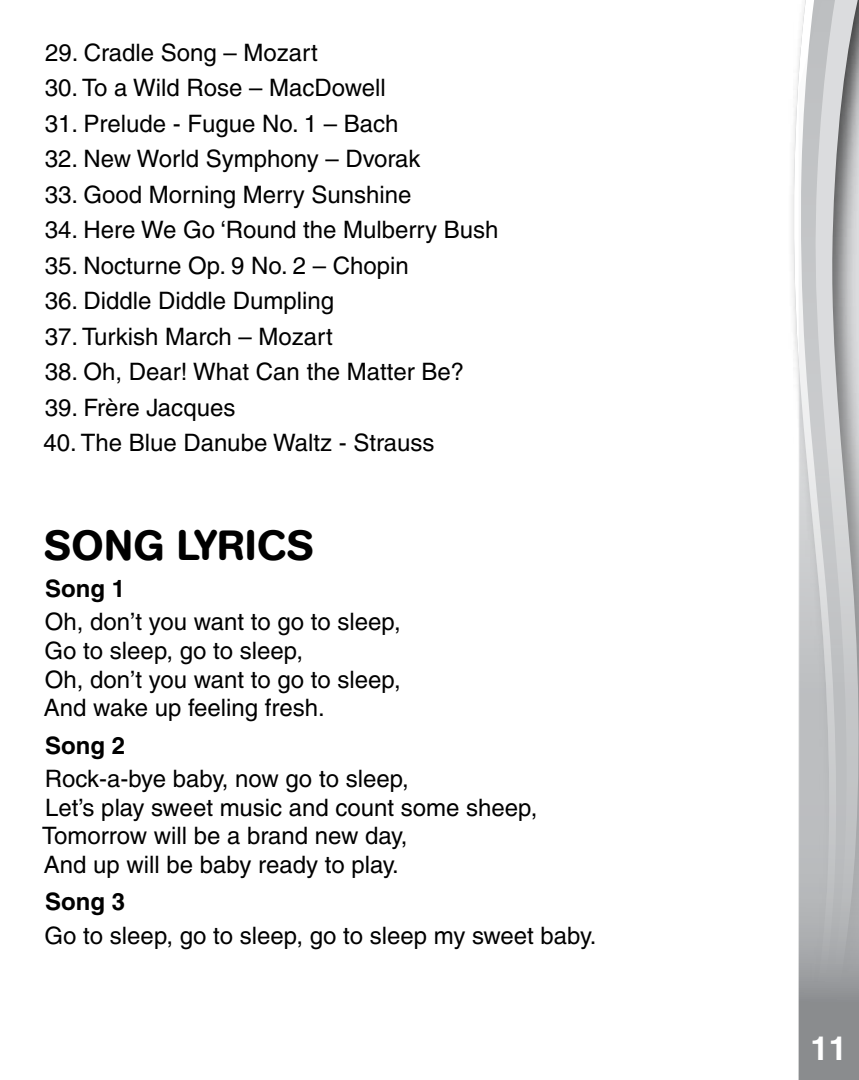
<style>
.page{position:relative;width:859px;height:1080px;background:#fff}
.page>*{position:absolute;margin:0;border:0;box-sizing:border-box;transform-origin:0 0}
.t1{font:500 42px "AG Book Rounded";letter-spacing:.02em;color:#000}
.t2{font:700 33px "Helvetica";color:#fff}
.t3{font:500 24px/28.8px "Helvetica";color:#000}
.t4{font:700 24px "Helvetica";color:#000}
.s1{font-size:27px}
</style>
<div class="page">
<svg style="left:793px;top:55px;width:6px;height:1025px"></svg>
<svg style="left:799px;top:0;width:60px;height:1080px;background:#bdbec0"></svg>
<div style="left:774px;top:1038px;width:24px;height:42px;background:#fff"></div>
<p class="t3" style="left:45px;top:38px;width:274px">29. Cradle Song – Mozart</p>
<p class="t3" style="left:45px;top:73px;width:343px">30. To a Wild Rose – MacDowell</p>
<p class="t3" style="left:45px;top:109px;width:355px">31. Prelude - Fugue No. 1 – Bach</p>
<p class="t3" style="left:45px;top:144px;width:377px">32. New World Symphony – Dvorak</p>
<p class="t3" style="left:45px;top:180px;width:368px">33. Good Morning Merry Sunshine</p>
<p class="t3" style="left:45px;top:215px;width:455px">34. Here We Go ‘Round the Mulberry Bush</p>
<p class="t3" style="left:45px;top:251px;width:366px">35. Nocturne Op. 9 No. 2 – Chopin</p>
<p class="t3" style="left:45px;top:286px;width:291px">36. Diddle Diddle Dumpling</p>
<p class="t3" style="left:45px;top:322px;width:289px">37. Turkish March – Mozart</p>
<p class="t3" style="left:45px;top:357px;width:421px">38. Oh, Dear! What Can the Matter Be?</p>
<p class="t3" style="left:45px;top:393px;width:192px">39. Frère Jacques</p>
<p class="t3" style="left:43px;top:428px;width:393px">40. The Blue Danube Waltz - Strauss</p>
<h1 class="t1" style="left:45px;top:520px;width:270px">SONG LYRICS</h1>
<p class="t4" style="left:45px;top:574px;width:82px">Song 1</p>
<p class="t3" style="left:44px;top:607px;width:358px">Oh, don’t you want to go to sleep,<br>Go to sleep, go to sleep,<br>Oh, don’t you want to go to sleep,<br>And wake up feeling fresh.</p>
<p class="t4" style="left:45px;top:731px;width:82px">Song 2</p>
<p class="t3" style="left:42px;top:764px;width:497px">Rock-a-bye baby, now go to sleep,<br>Let’s play sweet music and count some sheep, Tomorrow will be a brand new day,<br>And up will be baby ready to play.</p>
<p class="t4" style="left:45px;top:887px;width:82px">Song 3</p>
<p class="t3" style="left:45px;top:921px;width:553px">Go to sleep, go to sleep, go to sleep my sweet baby.</p>
<h2 class="t2" style="left:813px;top:1021px;width:39px">11<span class="s1">11</span></h2>
<h2 class="t2" style="left:810px;top:1029px;width:38px">11</h2>
</div>
